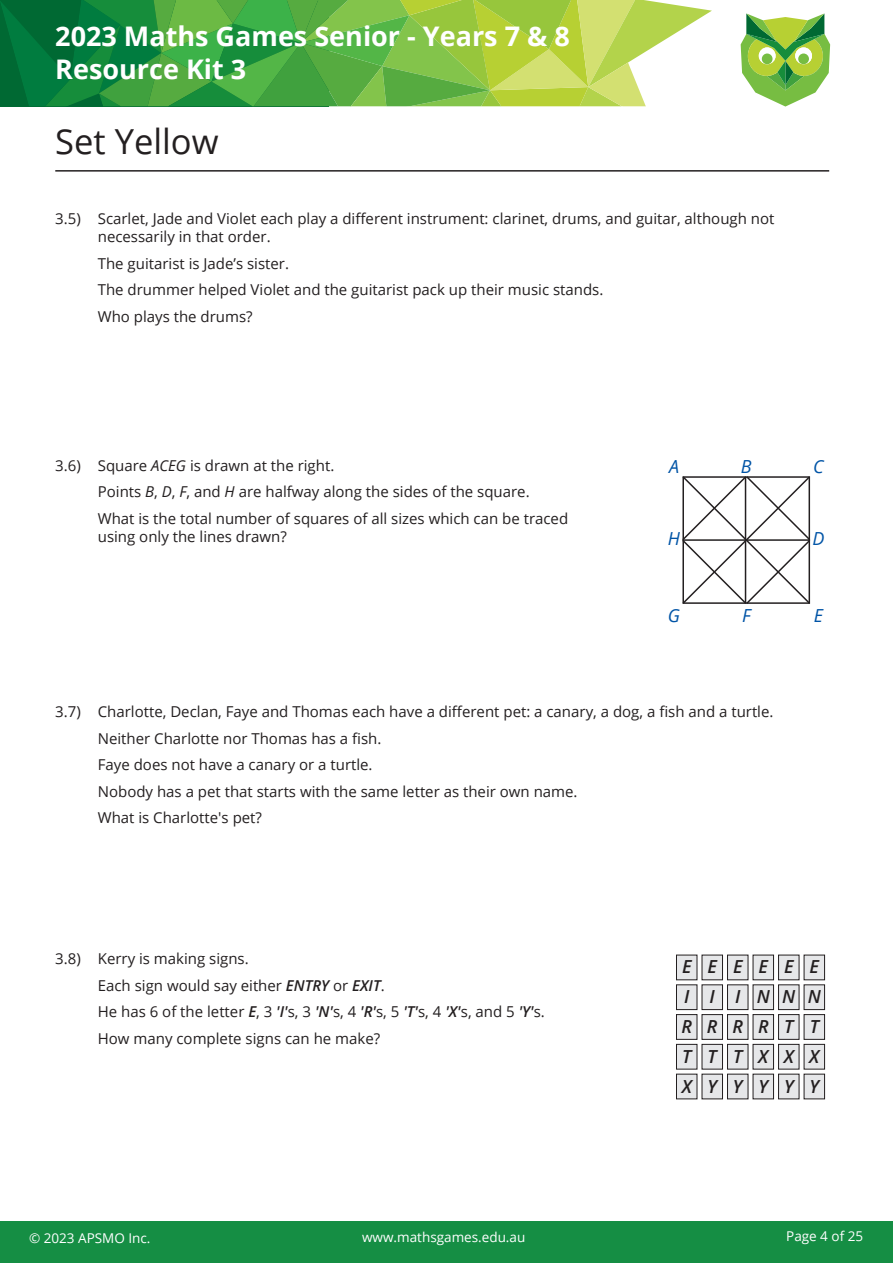
<style>
.page{position:relative;width:893px;height:1263px;background:#fff}
.page>*{position:absolute;margin:0;border:0;box-sizing:border-box;transform-origin:0 0}
.t1{font:34.5px "Open Sans";color:#231f20}
.t2{font:700 27px/32.4px "Open Sans";color:#fff}
.t3{font:italic 600 18px "Open Sans";color:#231f20}
.t4{font:italic 18px "Open Sans";color:#0154a6}
.t5{font:15px/18px "Open Sans";color:#231f20}
.t6{font:13.5px "Open Sans";color:#fff}
.s1{font-style:italic}
.s2{font-weight:600;font-style:italic}
</style>
<div class="page">
<div style="left:0;top:1222px;width:893px;height:41px;background:#158e44"></div>
<svg style="left:0;top:0;width:712px;height:106px;background:#6eb452"></svg>
<svg style="left:741px;top:13px;width:89px;height:94px"></svg>
<div style="left:762px;top:54px;width:10px;height:10px;background:#77bd42;border-radius:50%"></div>
<div style="left:798px;top:54px;width:11px;height:10px;background:#77bd42;border-radius:50%"></div>
<hr style="left:55px;top:170px;width:774px;height:2px;background:#231f20">
<div style="left:676px;top:955px;width:21px;height:25px;background:#e6e7e9"></div>
<div style="left:676px;top:955px;width:21px;height:25px;border:1px solid #231f20"></div>
<div style="left:702px;top:955px;width:20px;height:25px;background:#e6e7e9"></div>
<div style="left:702px;top:955px;width:21px;height:25px;border:1px solid #231f20"></div>
<div style="left:727px;top:955px;width:21px;height:25px;background:#e6e7e9"></div>
<div style="left:727px;top:955px;width:21px;height:25px;border:1px solid #231f20"></div>
<div style="left:753px;top:955px;width:20px;height:25px;background:#e6e7e9"></div>
<div style="left:753px;top:955px;width:21px;height:25px;border:1px solid #231f20"></div>
<div style="left:778px;top:955px;width:21px;height:25px;background:#e6e7e9"></div>
<div style="left:778px;top:955px;width:21px;height:25px;border:1px solid #231f20"></div>
<div style="left:804px;top:955px;width:21px;height:25px;background:#e6e7e9"></div>
<div style="left:804px;top:955px;width:21px;height:25px;border:1px solid #231f20"></div>
<div style="left:676px;top:985px;width:21px;height:24px;background:#e6e7e9"></div>
<div style="left:676px;top:984px;width:21px;height:26px;border:1px solid #231f20"></div>
<div style="left:702px;top:985px;width:20px;height:24px;background:#e6e7e9"></div>
<div style="left:702px;top:984px;width:21px;height:26px;border:1px solid #231f20"></div>
<div style="left:727px;top:985px;width:21px;height:24px;background:#e6e7e9"></div>
<div style="left:727px;top:984px;width:21px;height:26px;border:1px solid #231f20"></div>
<div style="left:753px;top:985px;width:20px;height:24px;background:#e6e7e9"></div>
<div style="left:753px;top:984px;width:21px;height:26px;border:1px solid #231f20"></div>
<div style="left:778px;top:985px;width:21px;height:24px;background:#e6e7e9"></div>
<div style="left:778px;top:984px;width:21px;height:26px;border:1px solid #231f20"></div>
<div style="left:804px;top:985px;width:21px;height:24px;background:#e6e7e9"></div>
<div style="left:804px;top:984px;width:21px;height:26px;border:1px solid #231f20"></div>
<div style="left:676px;top:1014px;width:21px;height:25px;background:#e6e7e9"></div>
<div style="left:676px;top:1014px;width:21px;height:26px;border:1px solid #231f20"></div>
<div style="left:702px;top:1014px;width:20px;height:25px;background:#e6e7e9"></div>
<div style="left:702px;top:1014px;width:21px;height:26px;border:1px solid #231f20"></div>
<div style="left:727px;top:1014px;width:21px;height:25px;background:#e6e7e9"></div>
<div style="left:727px;top:1014px;width:21px;height:26px;border:1px solid #231f20"></div>
<div style="left:753px;top:1014px;width:20px;height:25px;background:#e6e7e9"></div>
<div style="left:753px;top:1014px;width:21px;height:26px;border:1px solid #231f20"></div>
<div style="left:778px;top:1014px;width:21px;height:25px;background:#e6e7e9"></div>
<div style="left:778px;top:1014px;width:21px;height:26px;border:1px solid #231f20"></div>
<div style="left:804px;top:1014px;width:21px;height:25px;background:#e6e7e9"></div>
<div style="left:804px;top:1014px;width:21px;height:26px;border:1px solid #231f20"></div>
<div style="left:676px;top:1044px;width:21px;height:25px;background:#e6e7e9"></div>
<div style="left:676px;top:1044px;width:21px;height:25px;border:1px solid #231f20"></div>
<div style="left:702px;top:1044px;width:20px;height:25px;background:#e6e7e9"></div>
<div style="left:702px;top:1044px;width:21px;height:25px;border:1px solid #231f20"></div>
<div style="left:727px;top:1044px;width:21px;height:25px;background:#e6e7e9"></div>
<div style="left:727px;top:1044px;width:21px;height:25px;border:1px solid #231f20"></div>
<div style="left:753px;top:1044px;width:20px;height:25px;background:#e6e7e9"></div>
<div style="left:753px;top:1044px;width:21px;height:25px;border:1px solid #231f20"></div>
<div style="left:778px;top:1044px;width:21px;height:25px;background:#e6e7e9"></div>
<div style="left:778px;top:1044px;width:21px;height:25px;border:1px solid #231f20"></div>
<div style="left:804px;top:1044px;width:21px;height:25px;background:#e6e7e9"></div>
<div style="left:804px;top:1044px;width:21px;height:25px;border:1px solid #231f20"></div>
<div style="left:676px;top:1074px;width:21px;height:25px;background:#e6e7e9"></div>
<div style="left:676px;top:1074px;width:21px;height:25px;border:1px solid #231f20"></div>
<div style="left:702px;top:1074px;width:20px;height:25px;background:#e6e7e9"></div>
<div style="left:702px;top:1074px;width:21px;height:25px;border:1px solid #231f20"></div>
<div style="left:727px;top:1074px;width:21px;height:25px;background:#e6e7e9"></div>
<div style="left:727px;top:1074px;width:21px;height:25px;border:1px solid #231f20"></div>
<div style="left:753px;top:1074px;width:20px;height:25px;background:#e6e7e9"></div>
<div style="left:753px;top:1074px;width:21px;height:25px;border:1px solid #231f20"></div>
<div style="left:778px;top:1074px;width:21px;height:25px;background:#e6e7e9"></div>
<div style="left:778px;top:1074px;width:21px;height:25px;border:1px solid #231f20"></div>
<div style="left:804px;top:1074px;width:21px;height:25px;background:#e6e7e9"></div>
<div style="left:804px;top:1074px;width:21px;height:25px;border:1px solid #231f20"></div>
<svg style="left:682px;top:476px;width:129px;height:128px"></svg>
<h2 class="t2" style="left:55px;top:19px;width:516px">2023 Maths Games Senior - Years 7 &amp; 8<br>Resource Kit 3</h2>
<p class="t1" style="left:55px;top:118px;width:165px">Set Yellow</p>
<p class="t5" style="left:55px;top:209px;width:27px">3.5)</p>
<p class="t5" style="left:98px;top:209px;width:678px">Scarlet, Jade and Violet each play a different instrument: clarinet, drums, and guitar, although not necessarily in that order.</p>
<p class="t5" style="left:98px;top:254px;width:193px">The guitarist is Jade’s sister.</p>
<p class="t5" style="left:98px;top:280px;width:507px">The drummer helped Violet and the guitarist pack up their music stands.</p>
<p class="t5" style="left:98px;top:307px;width:156px">Who plays the drums?</p>
<p class="t5" style="left:55px;top:456px;width:27px">3.6)</p>
<p class="t5" style="left:98px;top:456px;width:238px">Square <span class="s1">ACEG</span> is drawn at the right.</p>
<p class="t5" style="left:98px;top:482px;width:433px">Points <span class="s1">B</span>, <span class="s1">D</span>, <span class="s1">F</span>, and <span class="s1">H</span> are halfway along the sides of the square.</p>
<p class="t5" style="left:98px;top:509px;width:472px">What is the total number of squares of all sizes which can be traced using only the lines drawn?</p>
<p class="t4" style="left:669px;top:454px;width:11px">A</p>
<p class="t4" style="left:741px;top:454px;width:12px">B</p>
<p class="t4" style="left:813px;top:454px;width:12px">C</p>
<p class="t4" style="left:668px;top:526px;width:14px">H</p>
<p class="t4" style="left:813px;top:526px;width:13px">D</p>
<p class="t4" style="left:668px;top:603px;width:14px">G</p>
<p class="t4" style="left:742px;top:603px;width:10px">F</p>
<p class="t4" style="left:814px;top:603px;width:11px">E</p>
<p class="t5" style="left:55px;top:702px;width:27px">3.7)</p>
<p class="t5" style="left:98px;top:702px;width:677px">Charlotte, Declan, Faye and Thomas each have a different pet: a canary, a dog, a fish and a turtle.</p>
<p class="t5" style="left:98px;top:729px;width:285px">Neither Charlotte nor Thomas has a fish.</p>
<p class="t5" style="left:98px;top:755px;width:276px">Faye does not have a canary or a turtle.</p>
<p class="t5" style="left:98px;top:782px;width:481px">Nobody has a pet that starts with the same letter as their own name.</p>
<p class="t5" style="left:98px;top:808px;width:166px">What is Charlotte's pet?</p>
<p class="t5" style="left:55px;top:949px;width:27px">3.8)</p>
<p class="t5" style="left:98px;top:949px;width:152px">Kerry is making signs.</p>
<p class="t5" style="left:98px;top:976px;width:288px">Each sign would say either <span class="s2">ENTRY</span> or <span class="s2">EXIT</span>.</p>
<p class="t5" style="left:98px;top:1002px;width:449px">He has 6 of the letter <span class="s2">E</span>, 3 <span class="s2">'I'</span>s, 3 <span class="s2">'N'</span>s, 4 <span class="s2">'R'</span>s, 5 <span class="s2">'T'</span>s, 4 <span class="s2">'X'</span>s, and 5 <span class="s2">'Y'</span>s.</p>
<p class="t5" style="left:98px;top:1029px;width:284px">How many complete signs can he make?</p>
<p class="t3" style="left:682px;top:954px;width:11px">E</p>
<p class="t3" style="left:707px;top:954px;width:11px">E</p>
<p class="t3" style="left:733px;top:954px;width:11px">E</p>
<p class="t3" style="left:758px;top:954px;width:11px">E</p>
<p class="t3" style="left:784px;top:954px;width:11px">E</p>
<p class="t3" style="left:810px;top:954px;width:11px">E</p>
<p class="t3" style="left:684px;top:984px;width:7px">I</p>
<p class="t3" style="left:710px;top:984px;width:7px">I</p>
<p class="t3" style="left:735px;top:984px;width:7px">I</p>
<p class="t3" style="left:757px;top:984px;width:15px">N</p>
<p class="t3" style="left:782px;top:984px;width:15px">N</p>
<p class="t3" style="left:808px;top:984px;width:15px">N</p>
<p class="t3" style="left:681px;top:1014px;width:12px">R</p>
<p class="t3" style="left:707px;top:1014px;width:12px">R</p>
<p class="t3" style="left:732px;top:1014px;width:12px">R</p>
<p class="t3" style="left:758px;top:1014px;width:12px">R</p>
<p class="t3" style="left:784px;top:1014px;width:11px">T</p>
<p class="t3" style="left:810px;top:1014px;width:11px">T</p>
<p class="t3" style="left:682px;top:1044px;width:11px">T</p>
<p class="t3" style="left:708px;top:1044px;width:11px">T</p>
<p class="t3" style="left:733px;top:1044px;width:11px">T</p>
<p class="t3" style="left:758px;top:1044px;width:12px">X</p>
<p class="t3" style="left:784px;top:1044px;width:12px">X</p>
<p class="t3" style="left:809px;top:1044px;width:12px">X</p>
<p class="t3" style="left:682px;top:1074px;width:12px">X</p>
<p class="t3" style="left:707px;top:1074px;width:11px">Y</p>
<p class="t3" style="left:733px;top:1074px;width:11px">Y</p>
<p class="t3" style="left:758px;top:1074px;width:11px">Y</p>
<p class="t3" style="left:784px;top:1074px;width:11px">Y</p>
<p class="t3" style="left:809px;top:1074px;width:11px">Y</p>
<p class="t6" style="left:29px;top:1229px;width:123px">© 2023 APSMO Inc.</p>
<p class="t6" style="left:362px;top:1228px;width:165px">www.mathsgames.edu.au</p>
<p class="t6" style="left:786px;top:1227px;width:79px">Page 4 of 25</p>
</div>
